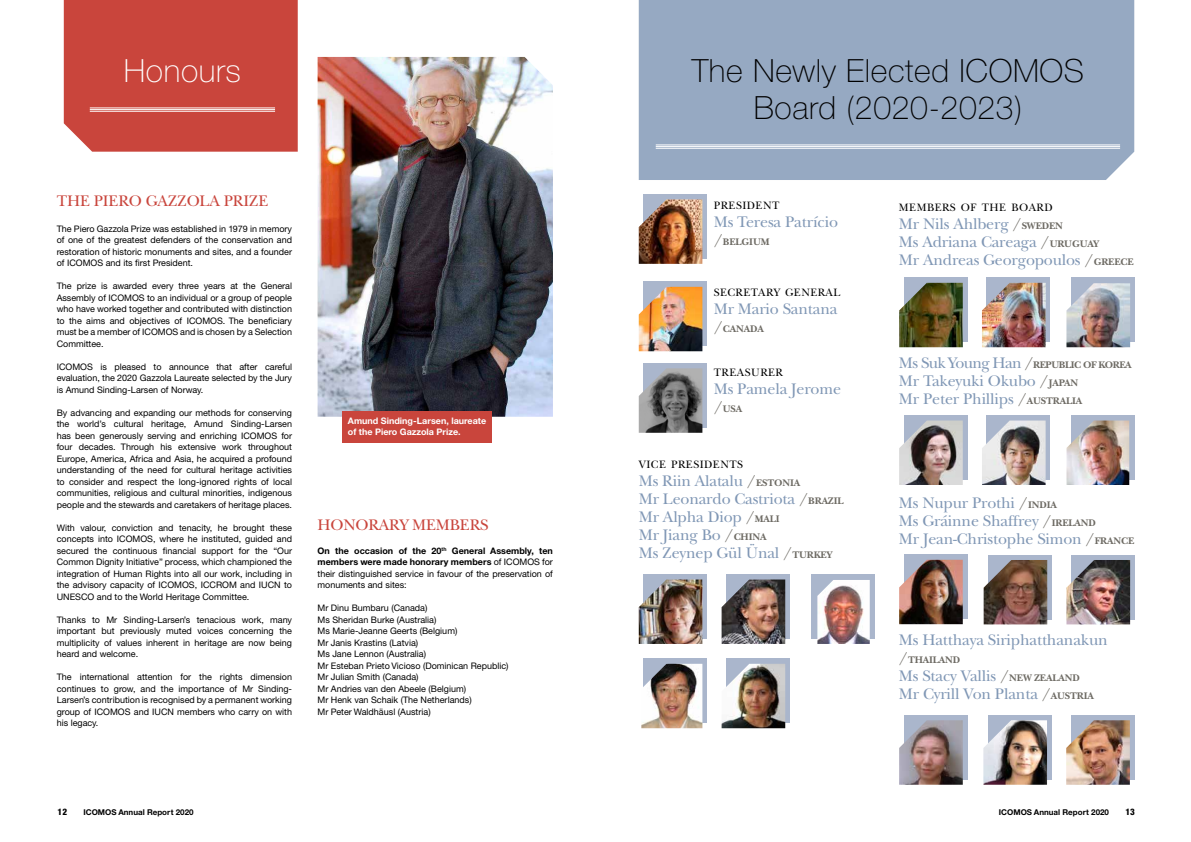
<style>
.page{position:relative;width:1191px;height:842px;background:#fff}
.page>*{position:absolute;margin:0;border:0;box-sizing:border-box;transform-origin:0 0}
.t1{font:100 32px/37px "Helvetica Neue";letter-spacing:.02em;color:#000;text-align:center}
.t2{font:100 32px "Helvetica Neue";letter-spacing:.02em;color:#fff}
.t3{font:16px/18px "New Baskerville";letter-spacing:-.01em;color:#8097b5}
.t4{font:16px "New Baskerville";letter-spacing:-.01em;color:#c9453c}
.t5{font:11.2px "New Baskerville";letter-spacing:.045em;color:#000}
.t6{font:700 10px "New Baskerville";letter-spacing:-.04em;color:#6d6a63}
.t7{font:700 10px "New Baskerville";letter-spacing:-.01em;color:#6d6a63}
.t8{font:9px/11.5px "Helvetica Neue CE";color:#000;text-align:justify}
.t9{font:700 9px/11.5px "Helvetica Neue CE";color:#fff}
.t10{font:800 condensed 9px "Helvetica Neue";color:#000}
.t11{font:700 8px "Helvetica Neue CE";color:#000}
.s1{font-weight:700}
.s2{font-weight:400;font-size:16px}
.s3{color:#6d6a63}
.s4{font-weight:700;font-size:10px;color:#6d6a63}
.s5{font-weight:400;font-size:16px;color:#8097b5}
</style>
<div class="page">
<div style="left:64px;top:0;width:234px;height:152px;background:#c9453c"></div>
<div style="left:639px;top:0;width:495px;height:180px;background:#96a9c2"></div>
<hr style="left:90px;top:108px;width:185px;height:1px;background:#fff">
<hr style="left:90px;top:109px;width:185px;height:1px;background:#fff">
<hr style="left:90px;top:111px;width:185px;height:1px;background:#fff">
<hr style="left:656px;top:145px;width:464px;height:1px;background:#fff">
<hr style="left:656px;top:146px;width:464px;height:1px;background:#fff">
<hr style="left:656px;top:148px;width:464px;height:1px;background:#fff">
<img style="left:317px;top:57px;width:236px;height:360px">
<div style="left:643px;top:194px;width:64px;height:65px;background:#aab6cc"></div>
<svg style="left:643px;top:282px;width:64px;height:64px"></svg>
<div style="left:643px;top:363px;width:64px;height:65px;background:#aab6cc"></div>
<div style="left:643px;top:574px;width:64px;height:65px;background:#aab6cc"></div>
<svg style="left:904px;top:278px;width:63px;height:64px"></svg>
<div style="left:903px;top:415px;width:64px;height:65px;background:#aab6cc"></div>
<div style="left:988px;top:555px;width:63px;height:64px;background:#aab6cc"></div>
<div style="left:988px;top:715px;width:63px;height:64px;background:#aab6cc"></div>
<svg style="left:643px;top:659px;width:64px;height:64px"></svg>
<div style="left:726px;top:574px;width:64px;height:65px;background:#aab6cc"></div>
<svg style="left:986px;top:278px;width:64px;height:64px"></svg>
<div style="left:986px;top:415px;width:64px;height:65px;background:#aab6cc"></div>
<div style="left:1070px;top:415px;width:64px;height:65px;background:#aab6cc"></div>
<div style="left:1071px;top:555px;width:63px;height:64px;background:#aab6cc"></div>
<div style="left:1070px;top:715px;width:64px;height:64px;background:#aab6cc"></div>
<div style="left:726px;top:659px;width:64px;height:64px;background:#aab6cc"></div>
<div style="left:810px;top:574px;width:64px;height:65px;background:#aab6cc"></div>
<div style="left:1071px;top:278px;width:63px;height:64px;background:#aab6cc"></div>
<div style="left:903px;top:554px;width:64px;height:65px;background:linear-gradient(to right,#aab6cc,#aab6cc)"></div>
<div style="left:903px;top:715px;width:64px;height:64px;background:#aab6cc"></div>
<img style="left:639px;top:199px;width:63px;height:65px">
<img style="left:639px;top:287px;width:63px;height:64px">
<img style="left:639px;top:368px;width:63px;height:65px">
<img style="left:639px;top:579px;width:63px;height:65px">
<img style="left:899px;top:283px;width:63px;height:64px">
<img style="left:899px;top:420px;width:63px;height:65px">
<img style="left:983px;top:560px;width:64px;height:64px">
<img style="left:983px;top:720px;width:64px;height:65px">
<img style="left:641px;top:664px;width:61px;height:64px">
<img style="left:721px;top:579px;width:64px;height:65px">
<img style="left:982px;top:283px;width:63px;height:64px">
<img style="left:982px;top:420px;width:63px;height:65px">
<img style="left:1066px;top:420px;width:63px;height:65px">
<img style="left:1066px;top:560px;width:64px;height:64px">
<img style="left:1066px;top:720px;width:63px;height:65px">
<img style="left:721px;top:664px;width:64px;height:64px">
<img style="left:817px;top:580px;width:52px;height:64px">
<img style="left:1066px;top:283px;width:64px;height:64px">
<img style="left:899px;top:560px;width:63px;height:64px">
<img style="left:899px;top:720px;width:63px;height:65px">
<div style="left:342px;top:411px;width:150px;height:32px;background:#c9453c"></div>
<h1 class="t2" style="left:124px;top:52px;width:119px">Honours</h1>
<h1 class="t1" style="left:691px;top:52px;width:394px">The Newly Elected ICOMOS<br>Board (2020-2023)</h1>
<h2 class="t4" style="left:57px;top:191px;width:213px">THE PIERO GAZZOLA PRIZE</h2>
<p class="t8" style="left:57px;top:223px;width:237px">The Piero Gazzola Prize was established in 1979 in memory of one of the greatest defenders of the conservation and restoration of historic monuments and sites, and a founder of ICOMOS and its first President.</p>
<p class="t8" style="left:57px;top:280px;width:237px">The prize is awarded every three years at the General Assembly of ICOMOS to an individual or a group of people who have worked together and contributed with distinction to the aims and objectives of ICOMOS. The beneficiary must be a member of ICOMOS and is chosen by a Selection Committee.</p>
<p class="t8" style="left:57px;top:361px;width:237px">ICOMOS is pleased to announce that after careful evaluation, the 2020 Gazzola Laureate selected by the Jury is Amund Sinding-Larsen of Norway.</p>
<p class="t8" style="left:57px;top:407px;width:237px">By advancing and expanding our methods for conserving the world’s cultural heritage, Amund Sinding-Larsen has been generously serving and enriching ICOMOS for four decades. Through his extensive work throughout Europe, America, Africa and Asia, he acquired a profound understanding of the need for cultural heritage activities to consider and respect the long-ignored rights of local communities, religious and cultural minorities, indigenous people and the stewards and caretakers of heritage places.</p>
<p class="t8" style="left:57px;top:522px;width:237px">With valour, conviction and tenacity, he brought these concepts into ICOMOS, where he instituted, guided and secured the continuous financial support for the “Our Common Dignity Initiative” process, which championed the integration of Human Rights into all our work, including in the advisory capacity of ICOMOS, ICCROM and IUCN to UNESCO and to the World Heritage Committee.</p>
<p class="t8" style="left:57px;top:614px;width:237px">Thanks to Mr Sinding-Larsen’s tenacious work, many important but previously muted voices concerning the multiplicity of values inherent in heritage are now being heard and welcome.</p>
<p class="t8" style="left:57px;top:671px;width:237px">The international attention for the rights dimension continues to grow, and the importance of Mr Sinding-Larsen’s contribution is recognised by a permanent working group of ICOMOS and IUCN members who carry on with his legacy.</p>
<p class="t9" style="left:348px;top:415px;width:140px">Amund Sinding-Larsen, laureate of the Piero Gazzola Prize.</p>
<h2 class="t4" style="left:317px;top:516px;width:172px">HONORARY MEMBERS</h2>
<p class="t8" style="left:317px;top:545px;width:237px"><span class="s1">On the occasion of the 20</span><sup>th</sup> <span class="s1">General Assembly, ten members were made honorary members</span> of ICOMOS for their distinguished service in favour of the preservation of monuments and sites:</p>
<p class="t8" style="left:317px;top:602px;width:192px;text-align:left">Mr Dinu Bumbaru (Canada)<br>Ms Sheridan Burke (Australia)<br>Ms Marie-Jeanne Geerts (Belgium)<br>Mr Janis Krastins (Latvia)<br>Ms Jane Lennon (Australia)<br>Mr Esteban Prieto Vicioso (Dominican Republic)<br>Mr Julian Smith (Canada)<br>Mr Andries van den Abeele (Belgium)<br>Mr Henk van Schaik (The Netherlands)<br>Mr Peter Waldhäusl (Austria)</p>
<p class="t5" style="left:713px;top:199px;width:67px">PRESIDENT</p>
<h2 class="t3" style="left:713px;top:213px;width:126px">Ms Teresa Patrício</h2>
<p class="t7" style="left:713px;top:236px;width:57px"><span class="s2">/</span>BELGIUM</p>
<p class="t5" style="left:713px;top:285px;width:128px">SECRETARY GENERAL</p>
<h2 class="t3" style="left:713px;top:299px;width:125px">Mr Mario Santana</h2>
<p class="t7" style="left:713px;top:322px;width:52px"><span class="s2">/</span>CANADA</p>
<p class="t5" style="left:713px;top:366px;width:71px">TREASURER</p>
<h2 class="t3" style="left:713px;top:380px;width:129px">Ms Pamela Jerome</h2>
<p class="t7" style="left:713px;top:403px;width:30px"><span class="s2">/</span>USA</p>
<p class="t5" style="left:639px;top:458px;width:106px">VICE PRESIDENTS</p>
<h2 class="t3" style="left:639px;top:472px;width:206px">Ms Riin Alatalu <span class="s3">/</span><span class="s4">ESTONIA<br></span>Mr Leonardo Castriota <span class="s3">/</span><span class="s4">BRAZIL<br></span>Mr Alpha Diop <span class="s3">/</span><span class="s4">MALI<br></span>Mr Jiang Bo <span class="s3">/</span><span class="s4">CHINA<br></span>Ms Zeynep Gül Ünal <span class="s3">/</span><span class="s4">TURKEY</span></h2>
<p class="t5" style="left:899px;top:201px;width:155px">MEMBERS OF THE BOARD</p>
<h2 class="t3" style="left:899px;top:215px;width:236px">Mr Nils Ahlberg <span class="s3">/</span><span class="s4">SWEDEN<br></span>Ms Adriana Careaga <span class="s3">/</span><span class="s4">URUGUAY<br></span>Mr Andreas Georgopoulos <span class="s3">/</span><span class="s4">GREECE</span></h2>
<p class="t6" style="left:899px;top:359px;width:234px"><span class="s5">Ms Suk Young Han</span> <span class="s2">/</span>REPUBLIC OF KOREA</p>
<h2 class="t3" style="left:899px;top:372px;width:185px">Mr Takeyuki Okubo <span class="s3">/</span><span class="s4">JAPAN<br></span>Mr Peter Phillips <span class="s3">/</span><span class="s4">AUSTRALIA</span></h2>
<h2 class="t3" style="left:899px;top:494px;width:237px">Ms Nupur Prothi <span class="s3">/</span><span class="s4">INDIA<br></span>Ms Gráinne Shaffrey <span class="s3">/</span><span class="s4">IRELAND<br></span>Mr Jean-Christophe Simon <span class="s3">/</span><span class="s4">FRANCE</span></h2>
<h2 class="t3" style="left:899px;top:631px;width:210px">Ms Hatthaya Siriphatthanakun</h2>
<p class="t7" style="left:899px;top:654px;width:63px"><span class="s2">/</span>THAILAND</p>
<h2 class="t3" style="left:899px;top:667px;width:197px">Ms Stacy Vallis <span class="s3">/</span><span class="s4">NEW ZEALAND<br></span>Mr Cyrill Von Planta <span class="s3">/</span><span class="s4">AUSTRIA</span></h2>
<p class="t10" style="left:58px;top:806px;width:11px">12</p>
<p class="t11" style="left:83px;top:807px;width:112px">ICOMOS Annual Report 2020</p>
<p class="t11" style="left:999px;top:807px;width:112px">ICOMOS Annual Report 2020</p>
<p class="t10" style="left:1125px;top:806px;width:11px">13</p>
</div>
